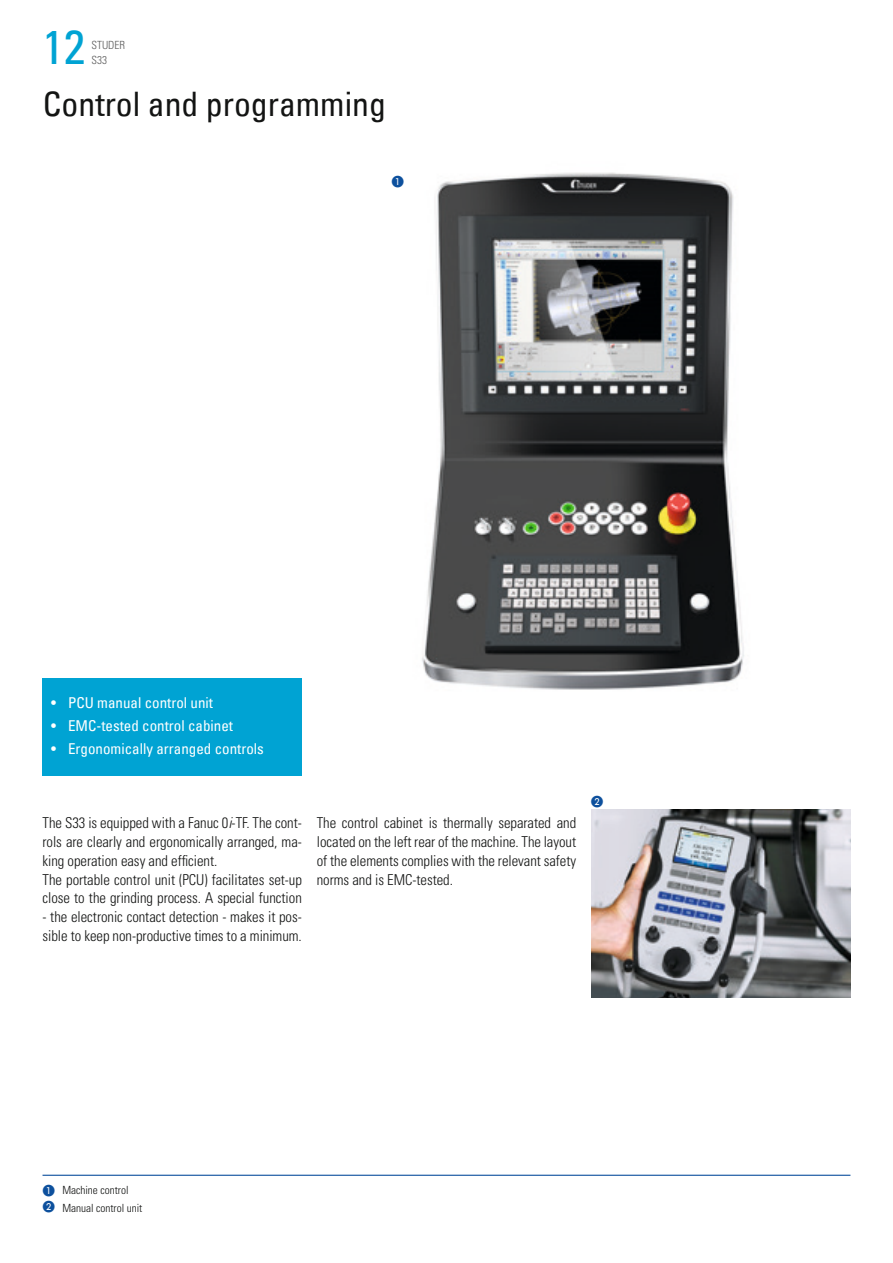
<style>
.page{position:relative;width:893px;height:1263px;background:#fff}
.page>*{position:absolute;margin:0;border:0;box-sizing:border-box;transform-origin:0 0}
.t1{font:condensed 48px "Univers Com 57";color:#00a3d3}
.t2{font:condensed 33.75px "Univers Com 57";color:#131413}
.t3{font:300 condensed 15px/18.8px "Univers LT Std";letter-spacing:-.005em;color:#131413}
.t4{font:condensed 15px "Univers Com 57";color:#fff}
.t5{font:300 condensed 11.25px/18px "Univers LT Std";color:#131413}
.t6{font:300 condensed 11.25px/15px "Univers LT Std";color:#5a5a5a}
.s1{font-family:"Univers Com 47 Light Cond Obl";font-weight:400;font-stretch:normal}
.s2{color:#0d509d}
</style>
<div class="page">
<hr style="left:43px;top:1175px;width:807px;height:1px;background:#0d509d">
<div style="left:43px;top:678px;width:259px;height:97px;background:#00a3d3"></div>
<img style="left:422px;top:172px;width:322px;height:518px">
<img style="left:591px;top:810px;width:260px;height:187px">
<h1 class="t1" style="left:43px;top:17px;width:44px">12</h1>
<p class="t6" style="left:91px;top:37px;width:35px">STUDER<br>S33</p>
<h2 class="t2" style="left:43px;top:82px;width:345px">Control and programming</h2>
<p class="t4" style="left:51px;top:693px;width:164px">• PCU manual control unit</p>
<p class="t4" style="left:51px;top:716px;width:183px">• EMC-tested control cabinet</p>
<p class="t4" style="left:51px;top:739px;width:214px">• Ergonomically arranged controls</p>
<p class="t3" style="left:43px;top:814px;width:261px">The S33 is equipped with a Fanuc 0<span class="s1">i</span>-TF. The cont&shy;rols are clearly and ergonomically arranged, ma&shy;king operation easy and efficient.<br>The portable control unit (PCU) facilitates set-up close to the grinding process. A special function</p>
<p class="t3" style="left:43px;top:907px;width:261px">- the electronic contact detection - makes it pos&shy;sible to keep non-productive times to a minimum.</p>
<p class="t3" style="left:317px;top:814px;width:261px;text-align:justify">The control cabinet is thermally separated and located on the left rear of the machine. The layout of the elements complies with the relevant safety norms and is EMC-tested.</p>
<p class="t5" style="left:43px;top:1181px;width:101px"><span class="s2">❶</span> Machine control<br><span class="s2">❷</span> Manual control unit</p>
</div>
